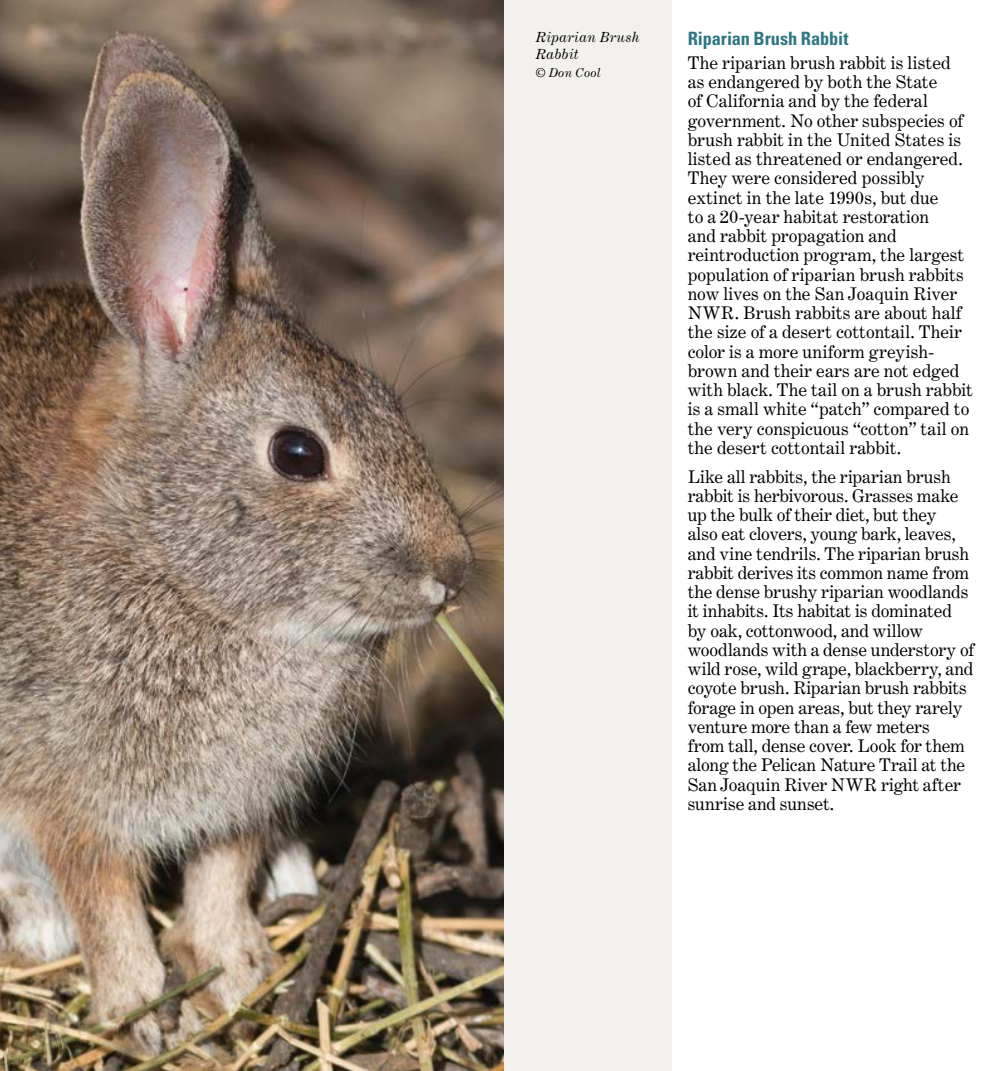
<style>
.page{position:relative;width:1008px;height:1071px;background:#fff}
.page>*{position:absolute;margin:0;border:0;box-sizing:border-box;transform-origin:0 0}
.t1{font:700 condensed 18.38px "Univers LT Std";letter-spacing:-.005em;color:#2e7684}
.Text{font:17.5px/19.2px "Century Expanded";letter-spacing:-.005em;color:#000}
.t2{font:italic 14px/17.5px "Century Expanded";letter-spacing:.015em;color:#000}
.t3{font:italic 12.25px "Century Expanded";letter-spacing:.02em;color:#000}
</style>
<div class="page">
<div style="left:336px;top:0;width:336px;height:1071px;background:#f3f1ee"></div>
<img style="left:0;top:0;width:504px;height:1071px">
<p class="t2" style="left:536px;top:28px;width:106px">Riparian Brush<br>Rabbit</p>
<p class="t3" style="left:536px;top:65px;width:67px">© Don Cool</p>
<h1 class="t1" style="left:688px;top:27px;width:162px">Riparian Brush Rabbit</h1>
<p class="Text" style="left:688px;top:53px;width:287px">The riparian brush rabbit is listed<br>as endangered by both the State<br>of California and by the federal government. No other subspecies of brush rabbit in the United States is listed as threatened or endangered.<br>They were considered possibly extinct in the late 1990s, but due<br>to a 20-year habitat restoration<br>and rabbit propagation and reintroduction program, the largest population of riparian brush rabbits now lives on the San Joaquin River NWR. Brush rabbits are about half the size of a desert cottontail. Their color is a more uniform greyish&shy;brown and their ears are not edged with black. The tail on a brush rabbit is a small white “patch” compared to the very conspicuous “cotton” tail on the desert cottontail rabbit.</p>
<p class="Text" style="left:688px;top:467px;width:288px">Like all rabbits, the riparian brush rabbit is herbivorous. Grasses make up the bulk of their diet, but they<br>also eat clovers, young bark, leaves, and vine tendrils. The riparian brush rabbit derives its common name from the dense brushy riparian woodlands it inhabits. Its habitat is dominated by oak, cottonwood, and willow woodlands with a dense understory of wild rose, wild grape, blackberry, and coyote brush. Riparian brush rabbits forage in open areas, but they rarely venture more than a few meters<br>from tall, dense cover. Look for them along the Pelican Nature Trail at the San Joaquin River NWR right after sunrise and sunset.</p>
</div>
